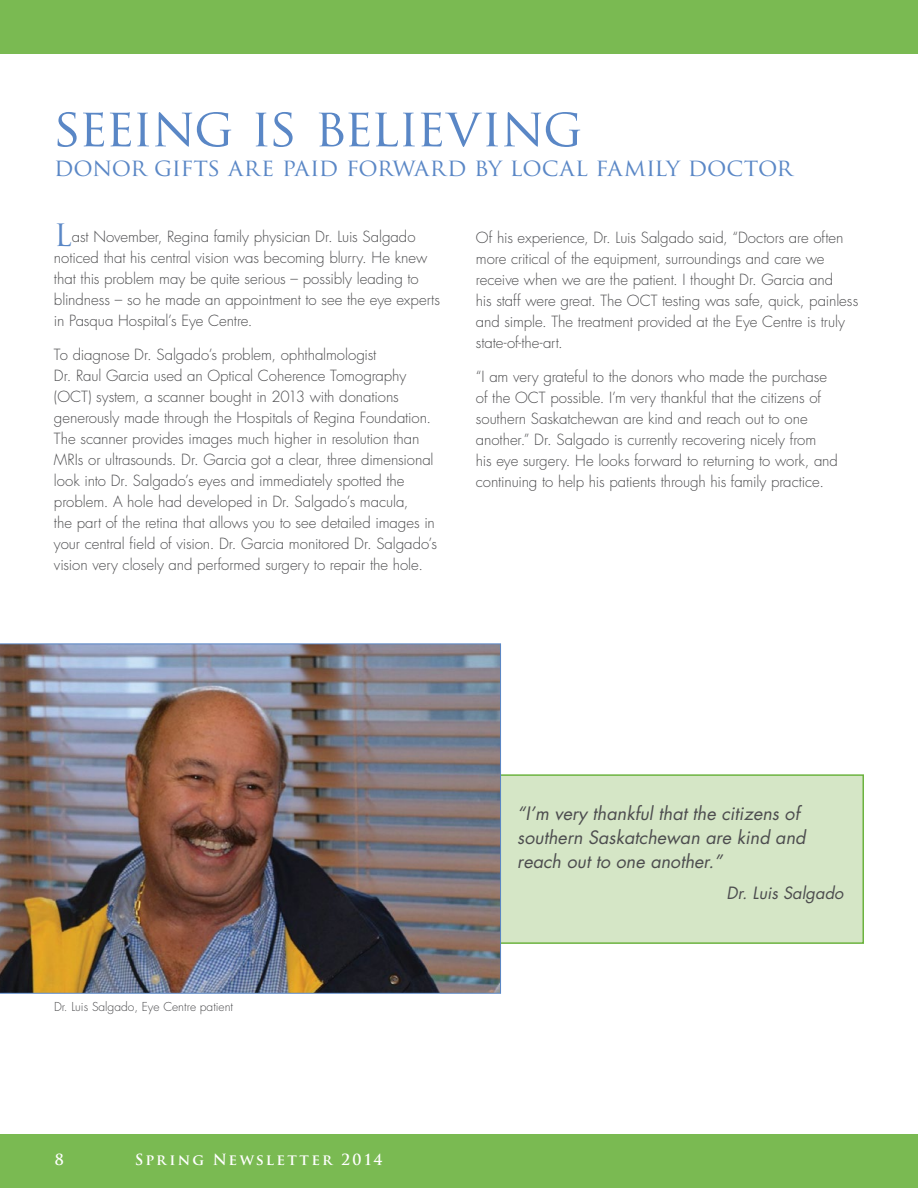
<style>
.page{position:relative;width:918px;height:1188px;background:#fff}
.page>*{position:absolute;margin:0;border:0;box-sizing:border-box;transform-origin:0 0}
.t1{font:52.5px "Trajan Pro";letter-spacing:-.025em;color:#5a87c6}
.t2{font:24px "Trajan Pro";letter-spacing:-.015em;color:#5a87c6}
.t3{font:italic 18px/24px "Futura";color:#4d4d4f}
.t4{font:italic 16.5px "Futura";color:#4d4d4f}
.t5{font:300 15px/21px "Futura";letter-spacing:-.005em;color:#4d4d4f}
.t6{font:700 15px "Trajan Pro";letter-spacing:.13em;color:#fff}
.t7{font:300 12px "Futura";color:#4d4d4f}
.s1{font-family:"Trajan Pro";font-weight:400;font-size:30px;color:#5a87c6}
</style>
<div class="page">
<div style="left:0;top:1135px;width:918px;height:53px;background:#7aba52"></div>
<div style="left:0;top:0;width:918px;height:54px;background:#7aba52"></div>
<div style="left:457px;top:774px;width:407px;height:170px;background:#d5e6c6;border:2px solid #6cb33f"></div>
<img style="left:0;top:643px;width:501px;height:351px">
<h1 class="t1" style="left:54px;top:94px;width:530px">seeing is believing</h1>
<h2 class="t2" style="left:54px;top:152px;width:740px">donor gifts are paid forward by local family doctor</h2>
<p class="t5" style="left:54px;top:226px;width:387px"><span class="s1">L</span>ast November, Regina family physician Dr. Luis Salgado noticed that his central vision was becoming blurry. He knew that this problem may be quite serious – possibly leading to blindness – so he made an appointment to see the eye experts in Pasqua Hospital’s Eye Centre.</p>
<p class="t5" style="left:54px;top:344px;width:385px">To diagnose Dr. Salgado’s problem, ophthalmologist<br>Dr. Raul Garcia used an Optical Coherence Tomography (OCT) system, a scanner bought in 2013 with donations generously made through the Hospitals of Regina Foundation.<br>The scanner provides images much higher in resolution than MRIs or ultrasounds. Dr. Garcia got a clear, three dimensional look into Dr. Salgado’s eyes and immediately spotted the problem. A hole had developed in Dr. Salgado’s macula,<br>the part of the retina that allows you to see detailed images in your central field of vision. Dr. Garcia monitored Dr. Salgado’s vision very closely and performed surgery to repair the hole.</p>
<p class="t5" style="left:476px;top:227px;width:384px">Of his experience, Dr. Luis Salgado said, “Doctors are often more critical of the equipment, surroundings and care we receive when we are the patient. I thought Dr. Garcia and<br>his staff were great. The OCT testing was safe, quick, painless and simple. The treatment provided at the Eye Centre is truly state-of-the-art.</p>
<p class="t5" style="left:476px;top:366px;width:364px">“I am very grateful to the donors who made the purchase of the OCT possible. I’m very thankful that the citizens of southern Saskatchewan are kind and reach out to one another.” Dr. Salgado is currently recovering nicely from<br>his eye surgery. He looks forward to returning to work, and continuing to help his patients through his family practice.</p>
<p class="t7" style="left:54px;top:999px;width:181px">Dr. Luis Salgado, Eye Centre patient</p>
<p class="t6" style="left:55px;top:1150px;width:10px">8</p>
<p class="t6" style="left:135px;top:1150px;width:249px">Spring Newsletter 2014</p>
<p class="t3" style="left:517px;top:802px;width:290px">“I’m very thankful that the citizens of southern Saskatchewan are kind and reach out to one another.”</p>
<p class="t4" style="left:727px;top:882px;width:118px">Dr. Luis Salgado</p>
</div>
